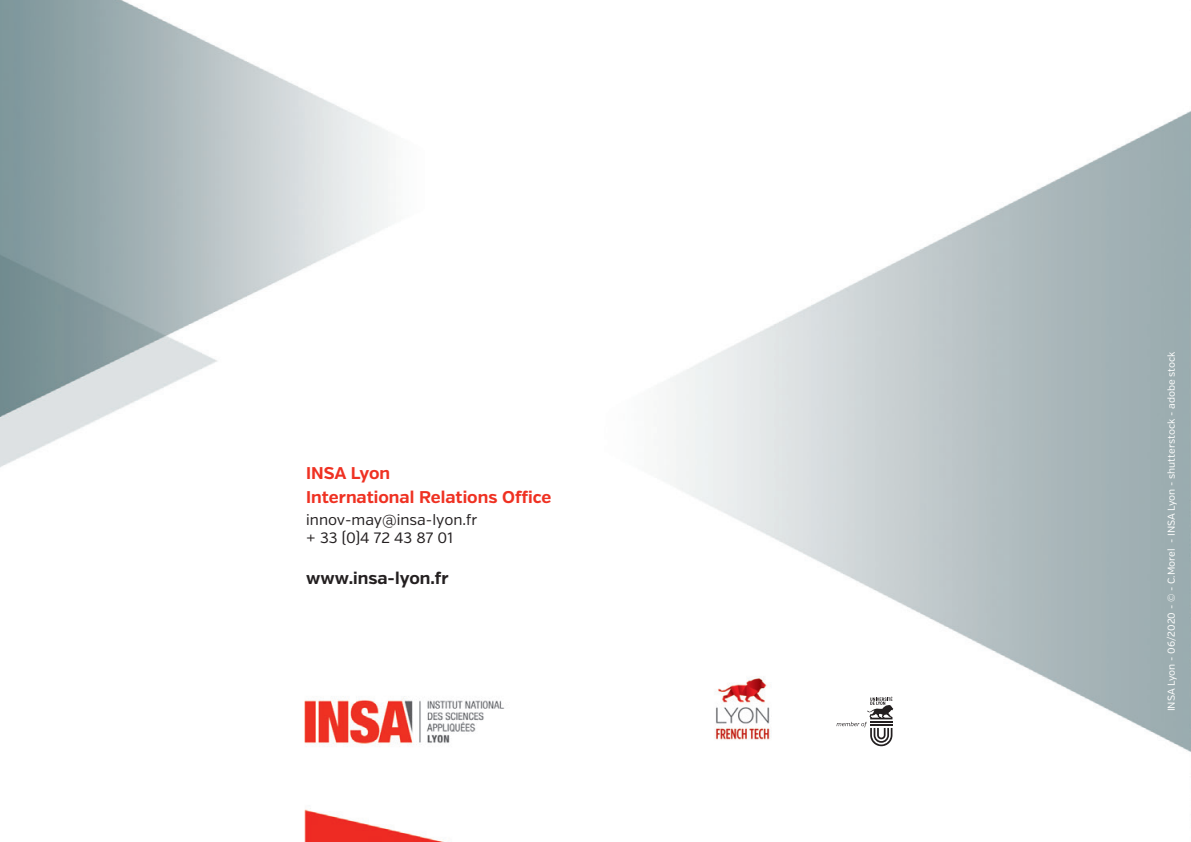
<style>
.page{position:relative;width:1191px;height:842px;background:#fff}
.page>*{position:absolute;margin:0;border:0;box-sizing:border-box;transform-origin:0 0}
.t1{font:700 17px/24.4px "Verb";color:#ef3122}
.t2{font:700 17px "Verb";color:#231f20}
.t3{font:15px/18px "Verb";color:#231f20}
.t4{font:10px "Verb";color:#fff}
</style>
<div class="page">
<img style="left:0;top:0;width:1191px;height:842px">
<img style="left:702px;top:663px;width:82px;height:90px">
<svg style="left:836px;top:697px;width:57px;height:49px"></svg>
<h1 class="t1" style="left:306px;top:461px;width:246px">INSA Lyon<br>International Relations Office</h1>
<h2 class="t3" style="left:306px;top:511px;width:172px">innov-may@insa-lyon.fr + 33 (0)4 72 43 87 01</h2>
<h1 class="t2" style="left:306px;top:567px;width:144px">www.insa-lyon.fr</h1>
<p class="t4" style="left:1165px;top:711px;width:361px;rotate:-90deg">INSA Lyon - 06/2020 - © - C.Morel - INSA Lyon - shutterstock - adobe stock</p>
</div>
